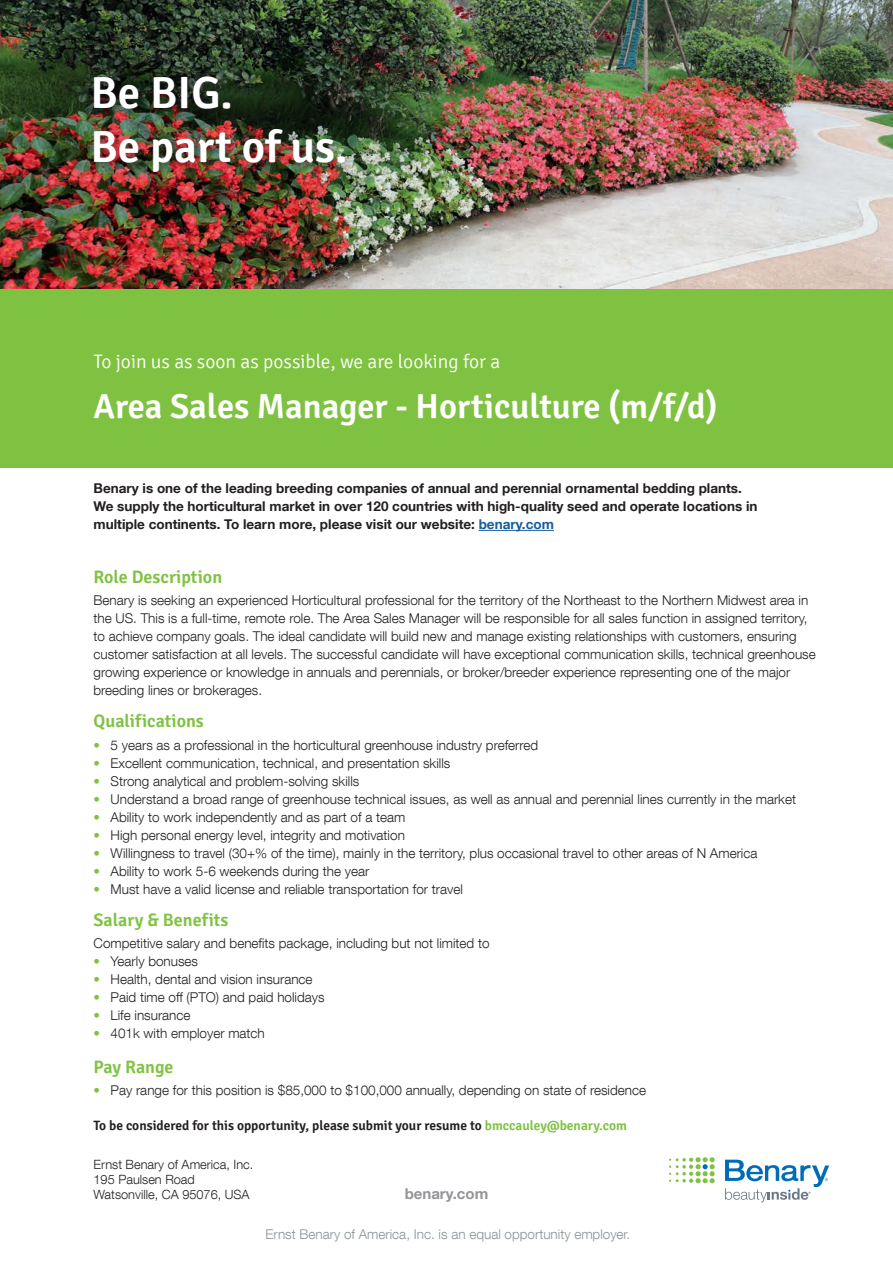
<style>
.page{position:relative;width:893px;height:1263px;background:#fff}
.page>*{position:absolute;margin:0;border:0;box-sizing:border-box;transform-origin:0 0}
.t1{font:600 45px "Signika";color:#fff}
.t2{font:600 34.5px "Signika";color:#fff}
.t3{font:300 19.5px "Signika";color:#fff}
.t4{font:600 18px "Signika";color:#7fc241}
.t5{font:700 15px "Helvetica Neue LT Com";color:#939598}
.Aufzählung_Grün{font:300 13.5px/18px "Helvetica Neue LT Com";color:#231f20}
.Fließtext_Signika{font:700 13.5px/18px "Helvetica Neue LT Com";color:#231f20}
.t6{font:600 13.5px "Signika";color:#231f20}
.Aufzählung_Grün-2{font:300 13.5px "Helvetica Neue LT Com";color:#8a9297}
.Aufzählung_Grün-3{font:300 12.75px "Helvetica Neue LT Com";color:#231f20}
.s1{color:#175d9e}
.s2{font-weight:700;color:#7fc241}
.s3{color:#7fc241}
</style>
<div class="page">
<svg style="left:669px;top:1157px;width:46px;height:26px"></svg>
<svg style="left:725px;top:1160px;width:104px;height:42px"></svg>
<img style="left:0;top:0;width:893px;height:289px">
<div style="left:0;top:289px;width:893px;height:179px;background:#7fc241"></div>
<div style="left:90px;top:73px;width:265px;height:109px;background:#231f20;opacity:.45"></div>
<hr style="left:479px;top:530px;width:75px;height:1px;background:#175d9e">
<p class="t1" style="left:90px;top:67px;width:144px">Be BIG.</p>
<p class="t1" style="left:90px;top:121px;width:259px">Be part of us.</p>
<p class="t3" style="left:94px;top:350px;width:408px">To join us as soon as possible, we are looking for a</p>
<p class="t2" style="left:94px;top:386px;width:626px">Area Sales Manager - Horticulture (m/f/d)</p>
<p class="Fließtext_Signika" style="left:94px;top:479px;width:665px">Benary is one of the leading breeding companies of annual and perennial ornamental bedding plants.<br>We supply the horticultural market in over 120 countries with high-quality seed and operate locations in multiple continents. To learn more, please visit our website: <span class="s1">benary.com</span></p>
<p class="t4" style="left:94px;top:566px;width:130px">Role Description</p>
<p class="Aufzählung_Grün" style="left:94px;top:591px;width:724px">Benary is seeking an experienced Horticultural professional for the territory of the Northeast to the Northern Midwest area in the US. This is a full-time, remote role. The Area Sales Manager will be responsible for all sales function in assigned territory, to achieve company goals. The ideal candidate will build new and manage existing relationships with customers, ensuring customer satisfaction at all levels. The successful candidate will have exceptional communication skills, technical greenhouse growing experience or knowledge in annuals and perennials, or broker/breeder experience representing one of the major breeding lines or brokerages.</p>
<p class="t4" style="left:94px;top:711px;width:112px">Qualifications</p>
<p class="Aufzählung_Grün" style="left:94px;top:735px;width:446px"><span class="s2">•</span> 5 years as a professional in the horticultural greenhouse industry preferred</p>
<p class="Aufzählung_Grün" style="left:94px;top:753px;width:358px"><span class="s2">•</span> Excellent communication, technical, and presentation skills</p>
<p class="Aufzählung_Grün" style="left:94px;top:771px;width:267px"><span class="s2">•</span> Strong analytical and problem-solving skills</p>
<p class="Aufzählung_Grün" style="left:94px;top:789px;width:704px"><span class="s2">•</span> Understand a broad range of greenhouse technical issues, as well as annual and perennial lines currently in the market</p>
<p class="Aufzählung_Grün" style="left:94px;top:807px;width:313px"><span class="s2">•</span> Ability to work independently and as part of a team</p>
<p class="Aufzählung_Grün" style="left:94px;top:825px;width:313px"><span class="s2">•</span> High personal energy level, integrity and motivation</p>
<p class="Aufzählung_Grün" style="left:94px;top:843px;width:665px"><span class="s2">•</span> Willingness to travel (30+% of the time), mainly in the territory, plus occasional travel to other areas of N America</p>
<p class="Aufzählung_Grün" style="left:94px;top:861px;width:277px"><span class="s2">•</span> Ability to work 5-6 weekends during the year</p>
<p class="Aufzählung_Grün" style="left:94px;top:879px;width:371px"><span class="s2">•</span> Must have a valid license and reliable transportation for travel</p>
<p class="t4" style="left:94px;top:909px;width:136px">Salary &amp; Benefits</p>
<p class="Aufzählung_Grün" style="left:94px;top:934px;width:398px">Competitive salary and benefits package, including but not limited to</p>
<p class="Aufzählung_Grün" style="left:94px;top:952px;width:106px"><span class="s2">•</span> Yearly bonuses</p>
<p class="Aufzählung_Grün" style="left:94px;top:970px;width:221px"><span class="s2">•</span> Health, dental and vision insurance</p>
<p class="Aufzählung_Grün" style="left:94px;top:988px;width:233px"><span class="s2">•</span> Paid time off (PTO) and paid holidays</p>
<p class="Aufzählung_Grün" style="left:94px;top:1006px;width:99px"><span class="s2">•</span> Life insurance</p>
<p class="Aufzählung_Grün" style="left:94px;top:1024px;width:173px"><span class="s2">•</span> 401k with employer match</p>
<p class="t4" style="left:94px;top:1056px;width:82px">Pay Range</p>
<p class="Aufzählung_Grün" style="left:94px;top:1081px;width:554px"><span class="s2">•</span> Pay range for this position is $85,000 to $100,000 annually, depending on state of residence</p>
<p class="t6" style="left:94px;top:1117px;width:535px">To be considered for this opportunity, please submit your resume to <span class="s3">bmccauley@benary.com</span></p>
<p class="Aufzählung_Grün-3" style="left:94px;top:1157px;width:161px">Ernst Benary of America, Inc.</p>
<p class="Aufzählung_Grün-3" style="left:94px;top:1172px;width:103px">195 Paulsen Road</p>
<p class="Aufzählung_Grün-3" style="left:94px;top:1187px;width:158px">Watsonville, CA 95076, USA</p>
<p class="t5" style="left:405px;top:1184px;width:85px">benary.com</p>
<p class="Aufzählung_Grün-2" style="left:266px;top:1226px;width:366px">Ernst Benary of America, Inc. is an equal opportunity employer.</p>
</div>
